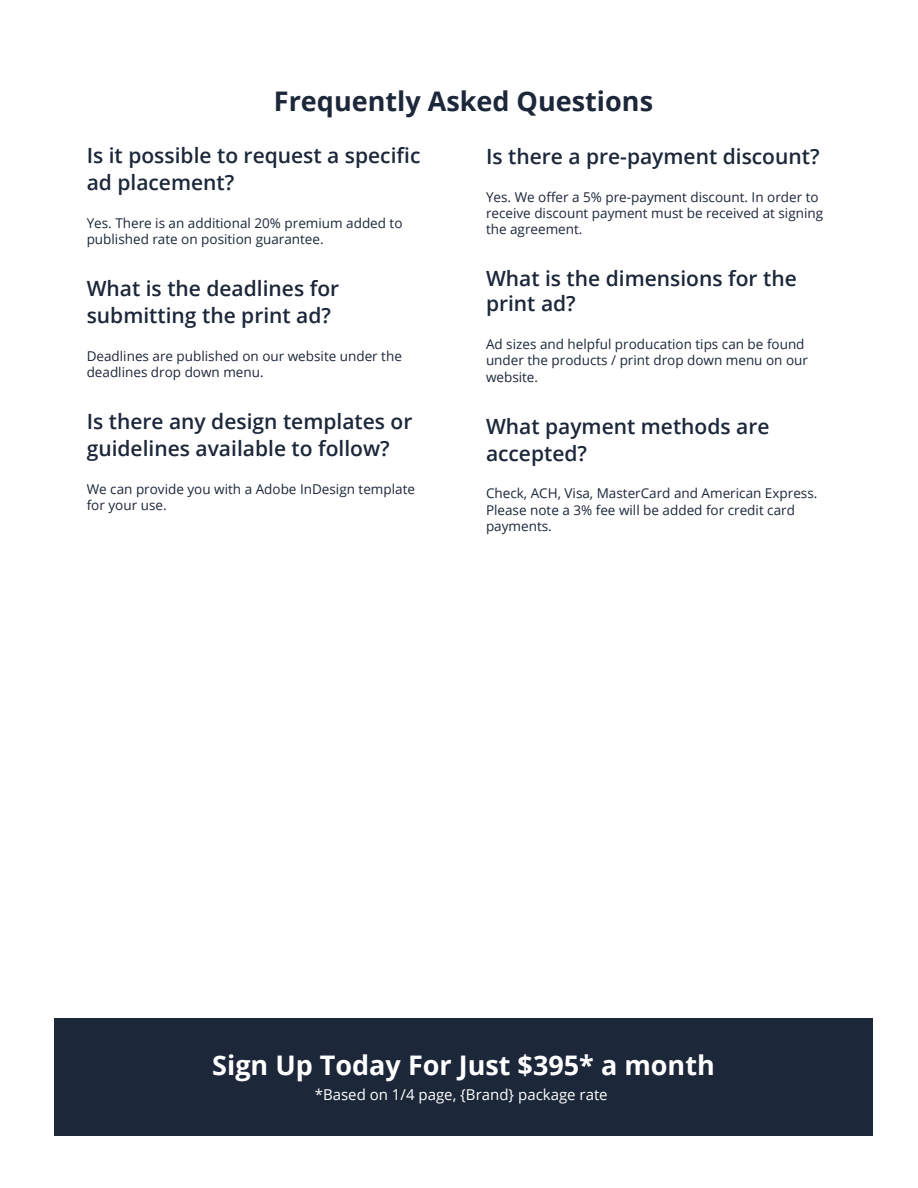
<style>
.page{position:relative;width:918px;height:1188px;background:#fff}
.page>*{position:absolute;margin:0;border:0;box-sizing:border-box;transform-origin:0 0}
.t1{font:700 27px "Open Sans";color:#fff}
.t2{font:700 27px "Open Sans";color:#1c273a}
.t3{font:600 21px/27px "Open Sans";color:#1c273a}
.t4{font:15px "Open Sans";color:#fff}
.t5{font:13.5px/16.2px "Open Sans";color:#1c273a}
</style>
<div class="page">
<div style="left:54px;top:1019px;width:819px;height:117px;background:#1c273a"></div>
<p class="t2" style="left:274px;top:82px;width:381px">Frequently Asked Questions</p>
<p class="t3" style="left:87px;top:141px;width:335px">Is it possible to request a specific ad placement?</p>
<p class="t5" style="left:87px;top:214px;width:317px">Yes. There is an additional 20% premium added to published rate on position guarantee.</p>
<p class="t3" style="left:486px;top:142px;width:335px">Is there a pre-payment discount?</p>
<p class="t5" style="left:486px;top:188px;width:339px">Yes. We offer a 5% pre-payment discount. In order to receive discount payment must be received at signing the agreement.</p>
<p class="t3" style="left:87px;top:274px;width:254px">What is the deadlines for submitting the print ad?</p>
<p class="t5" style="left:87px;top:347px;width:317px">Deadlines are published on our website under the deadlines drop down menu.</p>
<p class="t3" style="left:87px;top:407px;width:327px">Is there any design templates or guidelines available to follow?</p>
<p class="t5" style="left:87px;top:480px;width:330px">We can provide you with a Adobe InDesign template for your use.</p>
<p class="t3" style="left:486px;top:265px;width:312px;line-height:25.2px">What is the dimensions for the print ad?</p>
<p class="t5" style="left:486px;top:336px;width:324px">Ad sizes and helpful producation tips can be found under the products / print drop down menu on our website.</p>
<p class="t3" style="left:486px;top:412px;width:285px">What payment methods are accepted?</p>
<p class="t5" style="left:486px;top:485px;width:333px">Check, ACH, Visa, MasterCard and American Express.<br>Please note a 3% fee will be added for credit card payments.</p>
<p class="t1" style="left:212px;top:1047px;width:504px">Sign Up Today For Just $395* a month</p>
<p class="t4" style="left:315px;top:1085px;width:294px">*Based on 1/4 page, {Brand} package rate</p>
</div>
